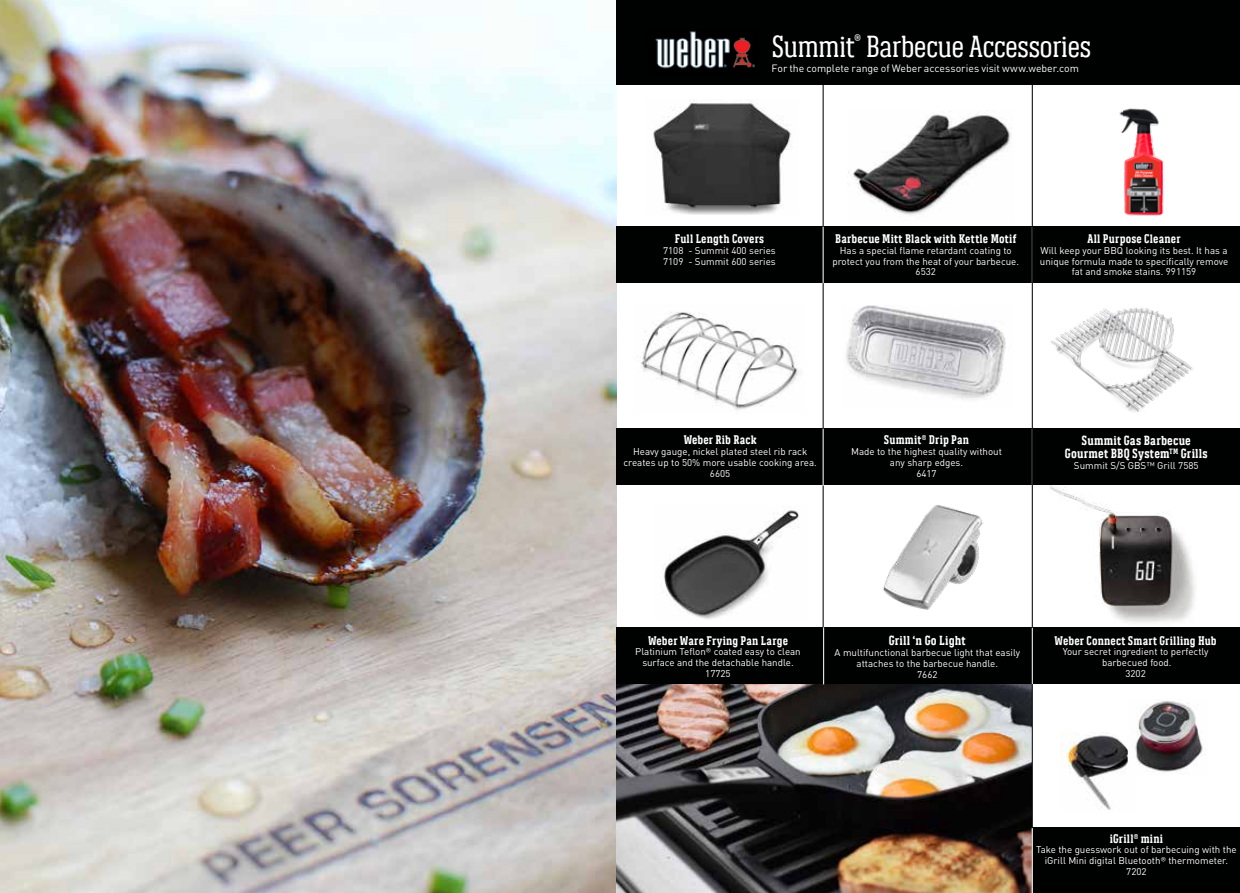
<style>
.page{position:relative;width:1240px;height:893px;background:#fff}
.page>*{position:absolute;margin:0;border:0;box-sizing:border-box;transform-origin:0 0}
.t1{font:31.05px "Weber Serif";letter-spacing:-.025em;color:#fff}
.t2{font:700 13.5px/13.5px "Weber Serif";letter-spacing:.015em;color:#fff;text-align:center}
.t3{font:700 12.75px "Weber Serif";letter-spacing:.015em;color:#fff}
.t4{font:10.5px "DIN Pro";letter-spacing:-.005em;color:#fff}
.t5{font:9.75px/10.8px "DIN Pro";color:#fff;text-align:center}
</style>
<div class="page">
<hr style="left:822px;top:77px;width:1px;height:816px;background:#000">
<div style="left:617px;top:828px;width:622px;height:65px;background:#000101"></div>
<img style="left:1060px;top:733px;width:51px;height:77px">
<svg style="left:1090px;top:733px;width:38px;height:42px"></svg>
<img style="left:1135px;top:700px;width:68px;height:72px">
<img style="left:653px;top:102px;width:138px;height:112px">
<img style="left:846px;top:305px;width:160px;height:94px">
<img style="left:1051px;top:307px;width:143px;height:105px">
<img style="left:0;top:0;width:617px;height:893px">
<div style="left:617px;top:227px;width:622px;height:56px;background:#000101"></div>
<div style="left:617px;top:428px;width:622px;height:57px;background:#000101"></div>
<img style="left:617px;top:684px;width:414px;height:209px">
<div style="left:617px;top:0;width:622px;height:85px;background:#000101"></div>
<img style="left:655px;top:31px;width:100px;height:38px">
<hr style="left:822px;top:227px;width:1px;height:56px;background:#fff">
<hr style="left:822px;top:429px;width:1px;height:57px;background:#fff">
<img style="left:661px;top:510px;width:138px;height:109px">
<img style="left:641px;top:312px;width:158px;height:98px">
<img style="left:848px;top:110px;width:164px;height:105px">
<img style="left:1119px;top:108px;width:45px;height:108px">
<img style="left:1050px;top:485px;width:145px;height:138px">
<img style="left:883px;top:505px;width:100px;height:105px">
<div style="left:617px;top:627px;width:622px;height:57px;background:#000101"></div>
<hr style="left:1031px;top:77px;width:1px;height:816px;background:#000">
<hr style="left:1031px;top:628px;width:1px;height:56px;background:#fff">
<hr style="left:1031px;top:828px;width:1px;height:65px;background:#fff">
<hr style="left:823px;top:627px;width:1px;height:57px;background:#fff">
<h1 class="t1" style="left:771px;top:30px;width:321px">Summit<sup>®</sup> Barbecue Accessories</h1>
<p class="t4" style="left:771px;top:60px;width:309px">For the complete range of Weber accessories visit www.weber.com</p>
<h3 class="t3" style="left:674px;top:232px;width:91px">Full Length Covers</h3>
<p class="t5" style="left:663px;top:244px;width:114px;text-align:left">7108 - Summit 400 series<br>7109 - Summit 600 series</p>
<h3 class="t3" style="left:835px;top:232px;width:183px">Barbecue Mitt Black with Kettle Motif</h3>
<p class="t5" style="left:832px;top:244px;width:188px">Has a special flame retardant coating to protect you from the heat of your barbecue.<br>6532</p>
<h3 class="t3" style="left:1087px;top:232px;width:95px">All Purpose Cleaner</h3>
<p class="t5" style="left:1039px;top:244px;width:190px">Will keep your BBQ looking its best. It has a unique formula made to specifically remove fat and smoke stains. 991159</p>
<h3 class="t3" style="left:683px;top:433px;width:74px">Weber Rib Rack</h3>
<p class="t5" style="left:623px;top:446px;width:195px">Heavy gauge, nickel plated steel rib rack creates up to 50% more usable cooking area.<br>6605</p>
<h3 class="t3" style="left:884px;top:433px;width:87px">Summit® Drip Pan</h3>
<p class="t5" style="left:851px;top:446px;width:152px">Made to the highest quality without any sharp edges.<br>6417</p>
<h2 class="t2" style="left:1064px;top:434px;width:144px">Summit Gas Barbecue<br>Gourmet BBQ System<sup>TM</sup> Grills</h2>
<p class="t5" style="left:1073px;top:460px;width:126px">Summit S/S GBS™ Grill 7585</p>
<h3 class="t3" style="left:648px;top:633px;width:141px">Weber Ware Frying Pan Large</h3>
<p class="t5" style="left:635px;top:646px;width:167px">Platinium Teflon® coated easy to clean surface and the detachable handle.<br>17725</p>
<h2 class="t2" style="left:888px;top:634px;width:78px">Grill ‘n Go Light</h2>
<p class="t5" style="left:834px;top:646px;width:187px">A multifunctional barbecue light that easily attaches to the barbecue handle.<br>7662</p>
<h3 class="t3" style="left:1054px;top:633px;width:163px">Weber Connect Smart Grilling Hub</h3>
<p class="t5" style="left:1062px;top:646px;width:147px">Your secret ingredient to perfectly barbecued food.<br>3202</p>
<h3 class="t3" style="left:1109px;top:831px;width:55px">iGrill® mini</h3>
<p class="t5" style="left:1036px;top:844px;width:202px">Take the guesswork out of barbecuing with the iGrill Mini digital Bluetooth® thermometer.<br>7202</p>
</div>
